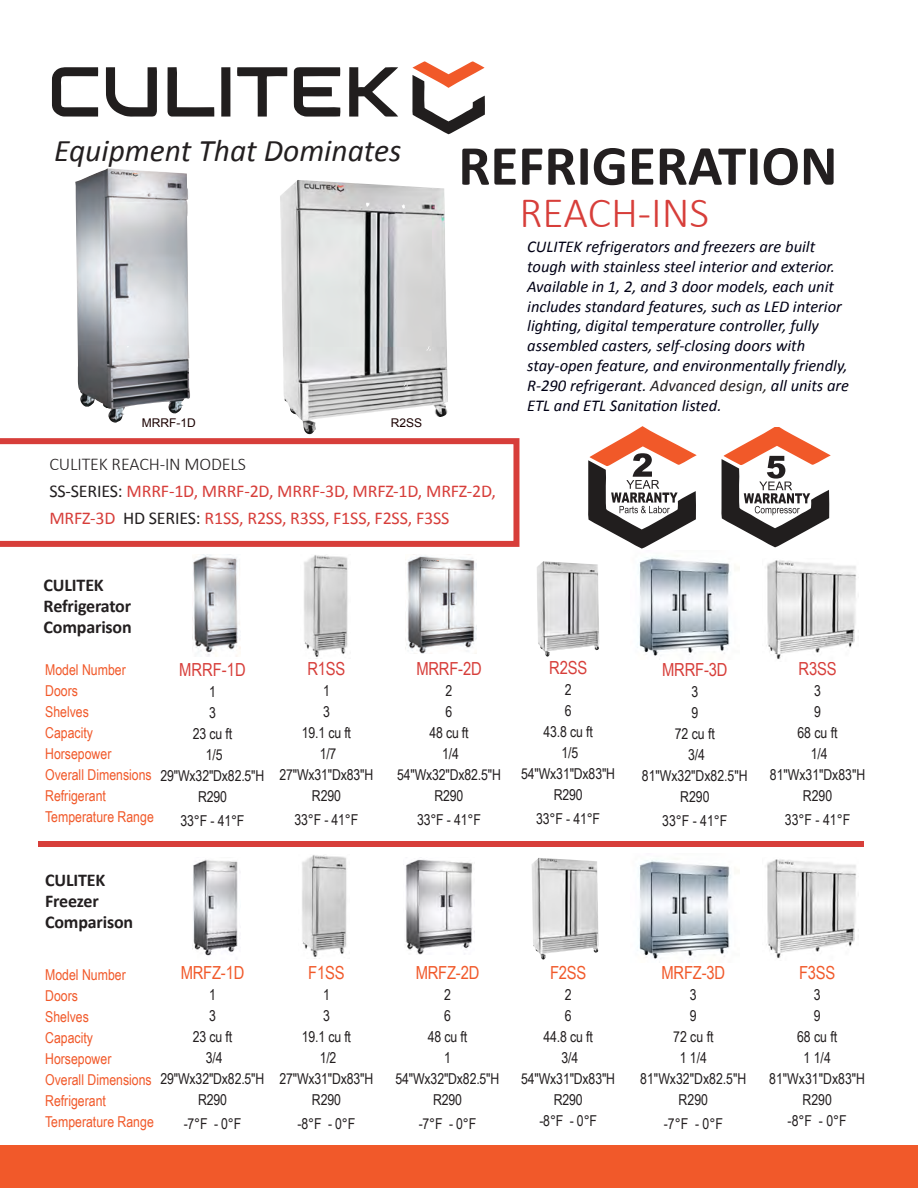
<style>
.page{position:relative;width:918px;height:1188px;background:#fff}
.page>*{position:absolute;margin:0;border:0;box-sizing:border-box;transform-origin:0 0}
.t1{font:700 57px "Calibri";color:#231f20}
.t2{font:300 43.5px "Calibri";color:#d73e3a}
.t3{font:italic 31.5px "Calibri";color:#231f20}
.t4{font:18px/27px "Calibri";letter-spacing:-.01em;color:#d73e3a}
.t5{font:700 18px "Calibri";letter-spacing:-.01em;color:#231f20}
.t6{font:18px "Arial Narrow";letter-spacing:-.01em;color:#d73e3a}
.t7{font:18px "Arial Narrow";letter-spacing:-.01em;color:#f1592a}
.t8{font:italic 16.5px/19.8px "Calibri";color:#000115}
.t9{font:15px "Arial Narrow";letter-spacing:-.01em;color:#231f20}
.t10{font:15px "Arial Narrow";color:#f1592a}
.t11{font:12px "Arial";color:#1a0000}
.s1{color:#231f20}
.s2{font-weight:300;color:#231f20}
</style>
<div class="page">
<svg style="left:0;top:438px;width:519px;height:109px"></svg>
<img style="left:75px;top:168px;width:115px;height:255px">
<img style="left:280px;top:180px;width:168px;height:255px">
<svg style="left:412px;top:61px;width:73px;height:73px"></svg>
<svg style="left:168px;top:67px;width:46px;height:50px"></svg>
<div style="left:349px;top:67px;width:9px;height:50px;background:#211e1e"></div>
<svg style="left:52px;top:67px;width:46px;height:50px"></svg>
<svg style="left:106px;top:67px;width:51px;height:50px"></svg>
<div style="left:221px;top:67px;width:9px;height:50px;background:#211e1e"></div>
<svg style="left:237px;top:67px;width:50px;height:50px"></svg>
<svg style="left:294px;top:67px;width:47px;height:50px"></svg>
<svg style="left:358px;top:67px;width:40px;height:50px"></svg>
<div style="left:302px;top:87px;width:30px;height:9px;background:#211e1e"></div>
<img style="left:192px;top:555px;width:48px;height:102px">
<img style="left:304px;top:555px;width:44px;height:102px">
<img style="left:406px;top:556px;width:71px;height:97px">
<svg style="left:424px;top:560px;width:15px;height:2px"></svg>
<img style="left:537px;top:561px;width:63px;height:96px">
<img style="left:638px;top:557px;width:101px;height:99px">
<img style="left:192px;top:859px;width:46px;height:97px">
<img style="left:405px;top:859px;width:67px;height:96px">
<img style="left:638px;top:860px;width:101px;height:99px">
<div style="left:39px;top:841px;width:825px;height:6px;background:#d73e3a"></div>
<img style="left:767px;top:560px;width:89px;height:100px">
<div style="left:0;top:1146px;width:918px;height:42px;background:#f1592a"></div>
<svg style="left:588px;top:426px;width:109px;height:123px"></svg>
<svg style="left:722px;top:427px;width:109px;height:120px"></svg>
<img style="left:302px;top:855px;width:45px;height:104px">
<img style="left:532px;top:858px;width:67px;height:102px">
<img style="left:767px;top:859px;width:89px;height:100px">
<p class="t3" style="left:54px;top:129px;width:349px">Equipment That Dominates</p>
<p class="t11" style="left:142px;top:415px;width:55px">MRRF-1D</p>
<p class="t11" style="left:391px;top:415px;width:33px">R2SS</p>
<p class="t1" style="left:458px;top:129px;width:381px">REFRIGERATION</p>
<p class="t2" style="left:519px;top:186px;width:191px">REACH-INS</p>
<p class="t8" style="left:527px;top:236px;width:323px">CULITEK refrigerators and freezers are built tough with stainless steel interior and exterior.<br>Available in 1, 2, and 3 door models, each unit includes standard features, such as LED interior lighting, digital temperature controller, fully assembled casters, self-closing doors with stay-open feature, and environmentally friendly, R-290 refrigerant. <span class="s1">Advanced design,</span> all units are ETL and ETL Sanitation listed.</p>
<p class="t4" style="left:49px;top:450px;width:448px"><span class="s2">CULITEK REACH-IN MODELS<br></span><span class="s1">SS-SERIES:</span> MRRF-1D, MRRF-2D, MRRF-3D, MRFZ-1D, MRFZ-2D,<br>MRFZ-3D <span class="s1">HD SERIES:</span> R1SS, R2SS, R3SS, F1SS, F2SS, F3SS</p>
<p class="t5" style="left:44px;top:573px;width:62px">CULITEK</p>
<p class="t5" style="left:44px;top:594px;width:89px">Refrigerator</p>
<p class="t5" style="left:44px;top:616px;width:90px">Comparison</p>
<p class="t6" style="left:179px;top:656px;width:68px">MRRF-1D</p>
<p class="t9" style="left:209px;top:681px;width:8px">1</p>
<p class="t9" style="left:209px;top:702px;width:8px">3</p>
<p class="t9" style="left:193px;top:723px;width:41px">23 cu ft</p>
<p class="t9" style="left:206px;top:744px;width:18px">1/5</p>
<p class="t9" style="left:161px;top:765px;width:105px">29"Wx32"Dx82.5"H</p>
<p class="t9" style="left:198px;top:786px;width:30px">R290</p>
<p class="t9" style="left:181px;top:810px;width:65px">33°F - 41°F</p>
<p class="t10" style="left:45px;top:659px;width:82px">Model Number</p>
<p class="t10" style="left:45px;top:680px;width:34px">Doors</p>
<p class="t10" style="left:45px;top:701px;width:45px">Shelves</p>
<p class="t10" style="left:45px;top:722px;width:49px">Capacity</p>
<p class="t10" style="left:45px;top:743px;width:68px">Horsepower</p>
<p class="t10" style="left:45px;top:764px;width:108px">Overall Dimensions</p>
<p class="t10" style="left:45px;top:785px;width:62px">Refrigerant</p>
<p class="t10" style="left:45px;top:806px;width:110px">Temperature Range</p>
<p class="t6" style="left:307px;top:655px;width:40px">R1SS</p>
<p class="t9" style="left:323px;top:679px;width:8px">1</p>
<p class="t9" style="left:323px;top:700px;width:8px">3</p>
<p class="t9" style="left:302px;top:721px;width:51px">19.1 cu ft</p>
<p class="t9" style="left:320px;top:742px;width:18px">1/7</p>
<p class="t9" style="left:280px;top:763px;width:95px">27"Wx31"Dx83"H</p>
<p class="t9" style="left:312px;top:784px;width:30px">R290</p>
<p class="t9" style="left:295px;top:808px;width:65px">33°F - 41°F</p>
<p class="t5" style="left:45px;top:869px;width:62px">CULITEK</p>
<p class="t5" style="left:45px;top:890px;width:55px">Freezer</p>
<p class="t5" style="left:45px;top:911px;width:90px">Comparison</p>
<p class="t7" style="left:181px;top:959px;width:65px">MRFZ-1D</p>
<p class="t9" style="left:209px;top:984px;width:8px">1</p>
<p class="t9" style="left:209px;top:1005px;width:8px">3</p>
<p class="t9" style="left:193px;top:1026px;width:41px">23 cu ft</p>
<p class="t9" style="left:206px;top:1047px;width:18px">3/4</p>
<p class="t9" style="left:161px;top:1068px;width:105px">29"Wx32"Dx82.5"H</p>
<p class="t9" style="left:198px;top:1089px;width:30px">R290</p>
<p class="t9" style="left:184px;top:1113px;width:59px">-7°F - 0°F</p>
<p class="t10" style="left:45px;top:963px;width:82px">Model Number</p>
<p class="t10" style="left:45px;top:984px;width:34px">Doors</p>
<p class="t10" style="left:45px;top:1005px;width:45px">Shelves</p>
<p class="t10" style="left:45px;top:1026px;width:49px">Capacity</p>
<p class="t10" style="left:45px;top:1047px;width:68px">Horsepower</p>
<p class="t10" style="left:45px;top:1068px;width:108px">Overall Dimensions</p>
<p class="t10" style="left:45px;top:1089px;width:62px">Refrigerant</p>
<p class="t10" style="left:45px;top:1110px;width:110px">Temperature Range</p>
<p class="t7" style="left:308px;top:959px;width:38px">F1SS</p>
<p class="t9" style="left:323px;top:984px;width:8px">1</p>
<p class="t9" style="left:323px;top:1005px;width:8px">3</p>
<p class="t9" style="left:302px;top:1026px;width:51px">19.1 cu ft</p>
<p class="t9" style="left:320px;top:1047px;width:18px">1/2</p>
<p class="t9" style="left:280px;top:1068px;width:95px">27"Wx31"Dx83"H</p>
<p class="t9" style="left:312px;top:1089px;width:30px">R290</p>
<p class="t9" style="left:298px;top:1113px;width:59px">-8°F - 0°F</p>
<p class="t6" style="left:416px;top:655px;width:67px">MRRF-2D</p>
<p class="t9" style="left:446px;top:680px;width:8px">2</p>
<p class="t9" style="left:446px;top:701px;width:8px">6</p>
<p class="t9" style="left:429px;top:722px;width:41px">48 cu ft</p>
<p class="t9" style="left:442px;top:743px;width:18px">1/4</p>
<p class="t9" style="left:397px;top:764px;width:105px">54"Wx32"Dx82.5"H</p>
<p class="t9" style="left:435px;top:785px;width:30px">R290</p>
<p class="t9" style="left:417px;top:809px;width:65px">33°F - 41°F</p>
<p class="t6" style="left:549px;top:655px;width:40px">R2SS</p>
<p class="t9" style="left:565px;top:679px;width:8px">2</p>
<p class="t9" style="left:565px;top:700px;width:8px">6</p>
<p class="t9" style="left:544px;top:721px;width:51px">43.8 cu ft</p>
<p class="t9" style="left:561px;top:742px;width:18px">1/5</p>
<p class="t9" style="left:521px;top:763px;width:95px">54"Wx31"Dx83"H</p>
<p class="t9" style="left:554px;top:784px;width:30px">R290</p>
<p class="t9" style="left:536px;top:808px;width:65px">33°F - 41°F</p>
<p class="t7" style="left:416px;top:960px;width:65px">MRFZ-2D</p>
<p class="t9" style="left:444px;top:984px;width:8px">2</p>
<p class="t9" style="left:444px;top:1005px;width:8px">6</p>
<p class="t9" style="left:428px;top:1026px;width:41px">48 cu ft</p>
<p class="t9" style="left:444px;top:1047px;width:8px">1</p>
<p class="t9" style="left:396px;top:1068px;width:105px">54"Wx32"Dx82.5"H</p>
<p class="t9" style="left:433px;top:1089px;width:30px">R290</p>
<p class="t9" style="left:419px;top:1113px;width:59px">-7°F - 0°F</p>
<p class="t7" style="left:550px;top:959px;width:38px">F2SS</p>
<p class="t9" style="left:565px;top:984px;width:8px">2</p>
<p class="t9" style="left:565px;top:1005px;width:8px">6</p>
<p class="t9" style="left:544px;top:1026px;width:51px">44.8 cu ft</p>
<p class="t9" style="left:561px;top:1047px;width:18px">3/4</p>
<p class="t9" style="left:521px;top:1068px;width:95px">54"Wx31"Dx83"H</p>
<p class="t9" style="left:554px;top:1089px;width:30px">R290</p>
<p class="t9" style="left:539px;top:1110px;width:59px">-8°F - 0°F</p>
<p class="t6" style="left:662px;top:656px;width:67px">MRRF-3D</p>
<p class="t9" style="left:691px;top:680px;width:8px">3</p>
<p class="t9" style="left:691px;top:701px;width:8px">9</p>
<p class="t9" style="left:675px;top:722px;width:42px">72 cu ft</p>
<p class="t9" style="left:688px;top:743px;width:19px">3/4</p>
<p class="t9" style="left:642px;top:764px;width:107px">81"Wx32"Dx82.5"H</p>
<p class="t9" style="left:680px;top:785px;width:31px">R290</p>
<p class="t9" style="left:662px;top:809px;width:67px">33°F - 41°F</p>
<p class="t6" style="left:799px;top:656px;width:40px">R3SS</p>
<p class="t9" style="left:814px;top:680px;width:8px">3</p>
<p class="t9" style="left:814px;top:701px;width:8px">9</p>
<p class="t9" style="left:797px;top:722px;width:42px">68 cu ft</p>
<p class="t9" style="left:811px;top:743px;width:19px">1/4</p>
<p class="t9" style="left:770px;top:764px;width:97px">81"Wx31"Dx83"H</p>
<p class="t9" style="left:803px;top:785px;width:31px">R290</p>
<p class="t9" style="left:785px;top:809px;width:67px">33°F - 41°F</p>
<p class="t7" style="left:662px;top:959px;width:65px">MRFZ-3D</p>
<p class="t9" style="left:690px;top:983px;width:8px">3</p>
<p class="t9" style="left:690px;top:1004px;width:8px">9</p>
<p class="t9" style="left:673px;top:1025px;width:42px">72 cu ft</p>
<p class="t9" style="left:680px;top:1046px;width:29px">1 1/4</p>
<p class="t9" style="left:640px;top:1067px;width:108px">81"Wx32"Dx82.5"H</p>
<p class="t9" style="left:679px;top:1088px;width:31px">R290</p>
<p class="t9" style="left:664px;top:1112px;width:61px">-7°F - 0°F</p>
<p class="t7" style="left:799px;top:959px;width:38px">F3SS</p>
<p class="t9" style="left:814px;top:984px;width:8px">3</p>
<p class="t9" style="left:814px;top:1005px;width:8px">9</p>
<p class="t9" style="left:797px;top:1026px;width:42px">68 cu ft</p>
<p class="t9" style="left:804px;top:1047px;width:29px">1 1/4</p>
<p class="t9" style="left:769px;top:1068px;width:97px">81"Wx31"Dx83"H</p>
<p class="t9" style="left:802px;top:1089px;width:31px">R290</p>
<p class="t9" style="left:788px;top:1110px;width:61px">-8°F - 0°F</p>
</div>
